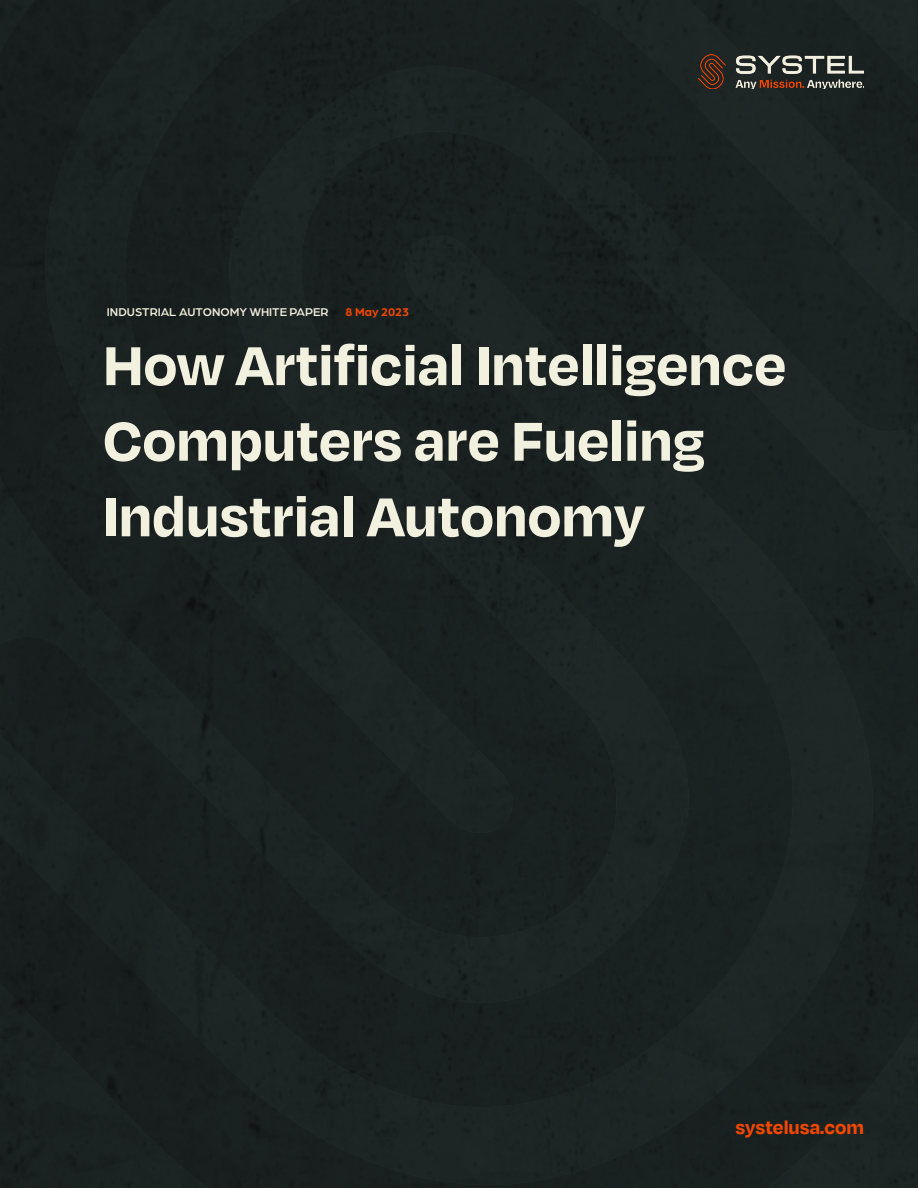
<style>
.page{position:relative;width:918px;height:1188px;background:#1a2121}
.page>*{position:absolute;margin:0;border:0;box-sizing:border-box;transform-origin:0 0}
.Heading_1{font:700 63px/75.6px "Degular";color:#f2f0de}
.t1{font:700 21px "Degular";color:#f24700}
.Paragraph_Style_2{font:500 12px "Arboria";color:#f2f0de}
.Paragraph_Style_2-2{font:700 12px "Arboria";color:#f24700}
</style>
<div class="page">
<img style="left:699px;top:54px;width:165px;height:35px">
<p class="Paragraph_Style_2" style="left:107px;top:304px;width:223px">INDUSTRIAL AUTONOMY WHITE PAPER</p>
<p class="Paragraph_Style_2-2" style="left:346px;top:304px;width:65px">8 May 2023</p>
<p class="Heading_1" style="left:103px;top:324px;width:685px">How Artificial Intelligence<br>Computers are Fueling</p>
<p class="Heading_1" style="left:103px;top:475px;width:543px">Industrial Autonomy</p>
<p class="t1" style="left:736px;top:1114px;width:130px">systelusa.com</p>
</div>
